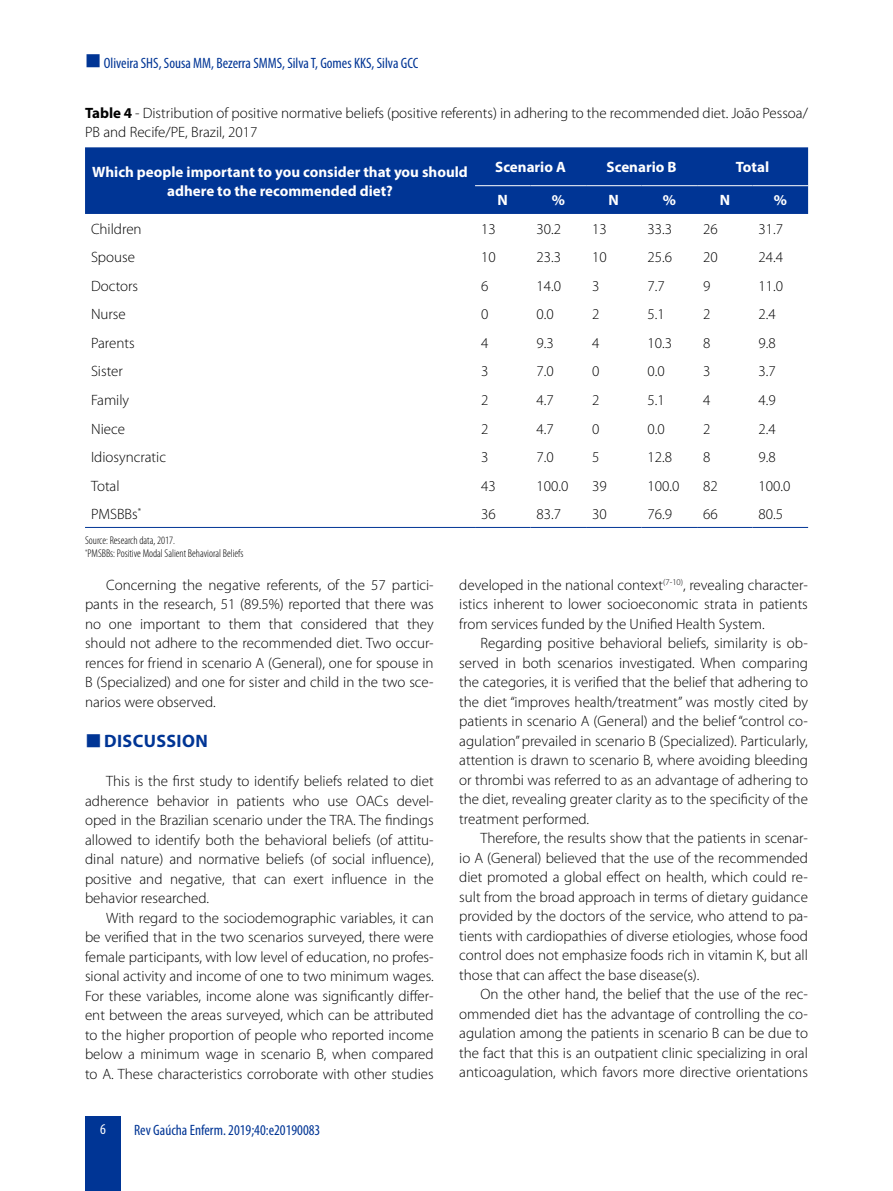
<style>
.page{position:relative;width:893px;height:1191px;background:#fff}
.page>*{position:absolute;margin:0;border:0;box-sizing:border-box;transform-origin:0 0}
.t1{font:700 18px "Myriad Pro";letter-spacing:.02em;color:#003595}
.t2{font:300 15px/19.5px "Myriad Pro";color:#000;text-align:justify}
.t3{font:700 15px/19.5px "Myriad Pro";color:#fff;text-align:center}
.t4{font:condensed 15px "Myriad Pro";color:#003595}
.t5{font:condensed 15px "Myriad Pro";color:#fff}
.t6{font:300 condensed 11.25px/13.5px "Myriad Pro";color:#000}
.s1{font-weight:700}
</style>
<div class="page">
<div style="left:85px;top:1116px;width:36px;height:75px;background:#003595"></div>
<div style="left:85px;top:147px;width:723px;height:67px;background:#003595"></div>
<hr style="left:85px;top:527px;width:390px;height:1px;background:#003595">
<hr style="left:475px;top:527px;width:56px;height:1px;background:#003595">
<hr style="left:531px;top:527px;width:55px;height:1px;background:#003595">
<hr style="left:586px;top:527px;width:56px;height:1px;background:#003595">
<hr style="left:642px;top:527px;width:55px;height:1px;background:#003595">
<hr style="left:697px;top:527px;width:56px;height:1px;background:#003595">
<hr style="left:753px;top:527px;width:55px;height:1px;background:#003595">
<hr style="left:475px;top:185px;width:56px;height:1px;background:#fff">
<hr style="left:531px;top:185px;width:55px;height:1px;background:#fff">
<hr style="left:586px;top:185px;width:56px;height:1px;background:#fff">
<hr style="left:642px;top:185px;width:55px;height:1px;background:#fff">
<hr style="left:697px;top:185px;width:56px;height:1px;background:#fff">
<hr style="left:753px;top:185px;width:55px;height:1px;background:#fff">
<p class="t4" style="left:104px;top:55px;width:316px">Oliveira SHS, Sousa MM, Bezerra SMMS, Silva T, Gomes KKS, Silva GCC</p>
<p class="t2" style="left:85px;top:103px;width:724px"><span class="s1">Table 4</span> - Distribution of positive normative beliefs (positive referents) in adhering to the recommended diet. João Pessoa/<br>PB and Recife/PE, Brazil, 2017</p>
<p class="t3" style="left:92px;top:161px;width:377px">Which people important to you consider that you should adhere to the recommended diet?</p>
<p class="t3" style="left:495px;top:157px;width:72px">Scenario A</p>
<p class="t3" style="left:607px;top:157px;width:71px">Scenario B</p>
<p class="t3" style="left:736px;top:157px;width:35px">Total</p>
<p class="t3" style="left:498px;top:190px;width:12px">N</p>
<p class="t3" style="left:552px;top:190px;width:15px">%</p>
<p class="t3" style="left:609px;top:190px;width:12px">N</p>
<p class="t3" style="left:663px;top:190px;width:15px">%</p>
<p class="t3" style="left:720px;top:190px;width:12px">N</p>
<p class="t3" style="left:774px;top:190px;width:15px">%</p>
<p class="t2" style="left:91px;top:219px;width:52px">Children</p>
<p class="t2" style="left:481px;top:219px;width:16px">13</p>
<p class="t2" style="left:537px;top:219px;width:26px">30.2</p>
<p class="t2" style="left:592px;top:219px;width:16px">13</p>
<p class="t2" style="left:648px;top:219px;width:26px">33.3</p>
<p class="t2" style="left:703px;top:219px;width:16px">26</p>
<p class="t2" style="left:759px;top:219px;width:26px">31.7</p>
<p class="t2" style="left:91px;top:248px;width:46px">Spouse</p>
<p class="t2" style="left:481px;top:248px;width:16px">10</p>
<p class="t2" style="left:537px;top:248px;width:26px">23.3</p>
<p class="t2" style="left:592px;top:248px;width:16px">10</p>
<p class="t2" style="left:648px;top:248px;width:26px">25.6</p>
<p class="t2" style="left:703px;top:248px;width:16px">20</p>
<p class="t2" style="left:759px;top:248px;width:26px">24.4</p>
<p class="t2" style="left:91px;top:276px;width:49px">Doctors</p>
<p class="t2" style="left:481px;top:276px;width:9px">6</p>
<p class="t2" style="left:537px;top:276px;width:26px">14.0</p>
<p class="t2" style="left:592px;top:276px;width:9px">3</p>
<p class="t2" style="left:648px;top:276px;width:19px">7.7</p>
<p class="t2" style="left:703px;top:276px;width:9px">9</p>
<p class="t2" style="left:759px;top:276px;width:26px">11.0</p>
<p class="t2" style="left:91px;top:305px;width:36px">Nurse</p>
<p class="t2" style="left:481px;top:305px;width:9px">0</p>
<p class="t2" style="left:537px;top:305px;width:19px">0.0</p>
<p class="t2" style="left:592px;top:305px;width:9px">2</p>
<p class="t2" style="left:648px;top:305px;width:19px">5.1</p>
<p class="t2" style="left:703px;top:305px;width:9px">2</p>
<p class="t2" style="left:759px;top:305px;width:19px">2.4</p>
<p class="t2" style="left:91px;top:333px;width:45px">Parents</p>
<p class="t2" style="left:481px;top:333px;width:9px">4</p>
<p class="t2" style="left:537px;top:333px;width:19px">9.3</p>
<p class="t2" style="left:592px;top:333px;width:9px">4</p>
<p class="t2" style="left:648px;top:333px;width:26px">10.3</p>
<p class="t2" style="left:703px;top:333px;width:9px">8</p>
<p class="t2" style="left:759px;top:333px;width:19px">9.8</p>
<p class="t2" style="left:91px;top:362px;width:33px">Sister</p>
<p class="t2" style="left:481px;top:362px;width:9px">3</p>
<p class="t2" style="left:537px;top:362px;width:19px">7.0</p>
<p class="t2" style="left:592px;top:362px;width:9px">0</p>
<p class="t2" style="left:648px;top:362px;width:19px">0.0</p>
<p class="t2" style="left:703px;top:362px;width:9px">3</p>
<p class="t2" style="left:759px;top:362px;width:19px">3.7</p>
<p class="t2" style="left:91px;top:390px;width:40px">Family</p>
<p class="t2" style="left:481px;top:390px;width:9px">2</p>
<p class="t2" style="left:537px;top:390px;width:19px">4.7</p>
<p class="t2" style="left:592px;top:390px;width:9px">2</p>
<p class="t2" style="left:648px;top:390px;width:19px">5.1</p>
<p class="t2" style="left:703px;top:390px;width:9px">4</p>
<p class="t2" style="left:759px;top:390px;width:19px">4.9</p>
<p class="t2" style="left:91px;top:419px;width:36px">Niece</p>
<p class="t2" style="left:481px;top:419px;width:9px">2</p>
<p class="t2" style="left:537px;top:419px;width:19px">4.7</p>
<p class="t2" style="left:592px;top:419px;width:9px">0</p>
<p class="t2" style="left:648px;top:419px;width:19px">0.0</p>
<p class="t2" style="left:703px;top:419px;width:9px">2</p>
<p class="t2" style="left:759px;top:419px;width:19px">2.4</p>
<p class="t2" style="left:91px;top:448px;width:77px">Idiosyncratic</p>
<p class="t2" style="left:481px;top:448px;width:9px">3</p>
<p class="t2" style="left:537px;top:448px;width:19px">7.0</p>
<p class="t2" style="left:592px;top:448px;width:9px">5</p>
<p class="t2" style="left:648px;top:448px;width:26px">12.8</p>
<p class="t2" style="left:703px;top:448px;width:9px">8</p>
<p class="t2" style="left:759px;top:448px;width:19px">9.8</p>
<p class="t2" style="left:91px;top:476px;width:30px">Total</p>
<p class="t2" style="left:481px;top:476px;width:16px">43</p>
<p class="t2" style="left:537px;top:476px;width:33px">100.0</p>
<p class="t2" style="left:592px;top:476px;width:16px">39</p>
<p class="t2" style="left:648px;top:476px;width:33px">100.0</p>
<p class="t2" style="left:703px;top:476px;width:16px">82</p>
<p class="t2" style="left:759px;top:476px;width:33px">100.0</p>
<p class="t2" style="left:91px;top:504px;width:52px">PMSBBs<sup>*</sup></p>
<p class="t2" style="left:481px;top:504px;width:16px">36</p>
<p class="t2" style="left:537px;top:504px;width:26px">83.7</p>
<p class="t2" style="left:592px;top:504px;width:16px">30</p>
<p class="t2" style="left:648px;top:504px;width:26px">76.9</p>
<p class="t2" style="left:703px;top:504px;width:16px">66</p>
<p class="t2" style="left:759px;top:504px;width:26px">80.5</p>
<p class="t6" style="left:85px;top:533px;width:160px">Source: Research data, 2017.<br><sup>*</sup>PMSBBs: Positive Modal Salient Behavioral Beliefs</p>
<p class="t2" style="left:85px;top:575px;width:350px;text-indent:21px">Concerning the negative referents, of the 57 partici&shy;pants in the research, 51 (89.5%) reported that there was no one important to them that considered that they should not adhere to the recommended diet. Two occur&shy;rences for friend in scenario A (General), one for spouse in B (Specialized) and one for sister and child in the two sce&shy;narios were observed.</p>
<p class="t1" style="left:104px;top:729px;width:105px">DISCUSSION</p>
<p class="t2" style="left:85px;top:771px;width:350px;text-indent:21px">This is the first study to identify beliefs related to diet adherence behavior in patients who use OACs devel&shy;oped in the Brazilian scenario under the TRA. The findings allowed to identify both the behavioral beliefs (of attitu&shy;dinal nature) and normative beliefs (of social influence), positive and negative, that can exert influence in the behavior researched.</p>
<p class="t2" style="left:85px;top:908px;width:350px;text-indent:21px">With regard to the sociodemographic variables, it can be verified that in the two scenarios surveyed, there were female participants, with low level of education, no profes&shy;sional activity and income of one to two minimum wages.<br>For these variables, income alone was significantly differ&shy;ent between the areas surveyed, which can be attributed to the higher proportion of people who reported income below a minimum wage in scenario B, when compared to A. These characteristics corroborate with other studies</p>
<p class="t2" style="left:459px;top:575px;width:350px">developed in the national context<sup>(7-10)</sup>, revealing character&shy;istics inherent to lower socioeconomic strata in patients from services funded by the Unified Health System.</p>
<p class="t2" style="left:459px;top:633px;width:350px;text-indent:21px">Regarding positive behavioral beliefs, similarity is ob&shy;served in both scenarios investigated. When comparing the categories, it is verified that the belief that adhering to the diet “improves health/treatment” was mostly cited by patients in scenario A (General) and the belief “control co&shy;agulation” prevailed in scenario B (Specialized). Particularly, attention is drawn to scenario B, where avoiding bleeding or thrombi was referred to as an advantage of adhering to the diet, revealing greater clarity as to the specificity of the treatment performed.</p>
<p class="t2" style="left:459px;top:828px;width:350px;text-indent:21px">Therefore, the results show that the patients in scenar&shy;io A (General) believed that the use of the recommended diet promoted a global effect on health, which could re&shy;sult from the broad approach in terms of dietary guidance provided by the doctors of the service, who attend to pa&shy;tients with cardiopathies of diverse etiologies, whose food control does not emphasize foods rich in vitamin K, but all those that can affect the base disease(s).</p>
<p class="t2" style="left:459px;top:984px;width:350px;text-indent:21px">On the other hand, the belief that the use of the rec&shy;ommended diet has the advantage of controlling the co&shy;agulation among the patients in scenario B can be due to the fact that this is an outpatient clinic specializing in oral anticoagulation, which favors more directive orientations</p>
<p class="t5" style="left:100px;top:1121px;width:7px">6</p>
<p class="t4" style="left:134px;top:1122px;width:188px">Rev Gaúcha Enferm. 2019;40:e20190083</p>
</div>
